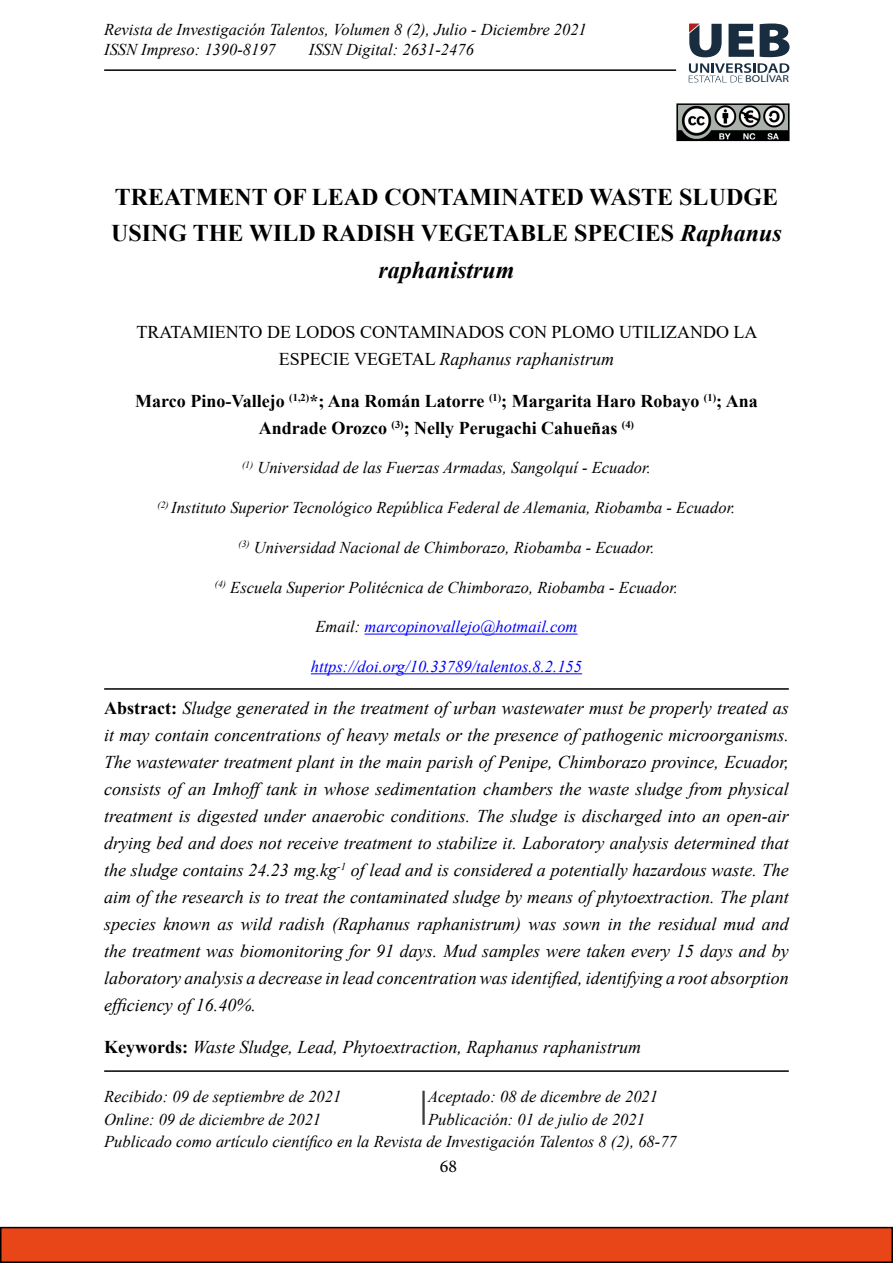
<style>
.page{position:relative;width:893px;height:1263px;background:#fff}
.page>*{position:absolute;margin:0;border:0;box-sizing:border-box;transform-origin:0 0}
.t1{font:700 24px/36px "Times New Roman";color:#000;text-align:center}
.t2{font:italic 18px/27px "Times New Roman";color:#000;text-align:justify}
.t3{font:700 18px/27px "Times New Roman";color:#000;text-align:center}
.t4{font:18px/27px "Times New Roman";color:#000;text-align:center}
.t5{font:18px "Minion Pro";color:#000}
.t6{font:italic 16.5px/19.8px "Times New Roman";color:#000}
.t7{font:italic 16.5px "Times New Roman";color:#00f}
.t8{font:10.05px "Myriad Pro";color:#162d40;scale:1.22 1}
.s1{font-style:italic}
.s2{color:#000}
.s3{font-weight:700;font-style:normal}
</style>
<div class="page">
<hr style="left:104px;top:69px;width:572px;height:2px;background:#000">
<div style="left:1px;top:1227px;width:891px;height:35px;background:#e84619"></div>
<div style="left:0;top:1227px;width:893px;height:36px;border:2px solid #000"></div>
<hr style="left:364px;top:634px;width:213px;height:1px;background:#00f">
<hr style="left:311px;top:673px;width:271px;height:1px;background:#00f">
<svg style="left:729px;top:24px;width:25px;height:33px"></svg>
<svg style="left:760px;top:24px;width:29px;height:33px"></svg>
<svg style="left:689px;top:23px;width:33px;height:34px"></svg>
<svg style="left:689px;top:63px;width:100px;height:19px"></svg>
<hr style="left:104px;top:1070px;width:685px;height:2px;background:#000">
<hr style="left:424px;top:1091px;width:1px;height:34px;background:#000">
<hr style="left:423px;top:1091px;width:1px;height:34px;background:#000">
<img style="left:679px;top:106px;width:107px;height:32px">
<div style="left:676px;top:103px;width:113px;height:38px;border:2px solid #000"></div>
<hr style="left:104px;top:688px;width:685px;height:2px;background:#000">
<p class="t6" style="left:104px;top:19px;width:484px">Revista de Investigación Talentos, Volumen 8 (2), Julio - Diciembre 2021<br>ISSN Impreso: 1390-8197</p>
<p class="t6" style="left:309px;top:39px;width:166px">ISSN Digital: 2631-2476</p>
<p class="t8" style="left:745px;top:73px;width:37px">BOLÍVAR</p>
<h1 class="t1" style="left:111px;top:179px;width:672px">TREATMENT OF LEAD CONTAMINATED WASTE SLUDGE<br>USING THE WILD RADISH VEGETABLE SPECIES <span class="s1">Raphanus raphanistrum</span></h1>
<p class="t4" style="left:136px;top:317px;width:623px">TRATAMIENTO DE LODOS CONTAMINADOS CON PLOMO UTILIZANDO LA<br>ESPECIE VEGETAL <span class="s1">Raphanus raphanistrum</span></p>
<p class="t3" style="left:135px;top:386px;width:624px">Marco Pino-Vallejo <sup>(1,2)</sup>*; Ana Román Latorre <sup>(1)</sup>; Margarita Haro Robayo <sup>(1)</sup>; Ana<br>Andrade Orozco <sup>(3)</sup>; Nelly Perugachi Cahueñas <sup>(4)</sup></p>
<p class="t6" style="left:242px;top:457px;width:410px"><sup>(1)</sup> Universidad de las Fuerzas Armadas, Sangolquí - Ecuador.</p>
<p class="t6" style="left:158px;top:497px;width:579px"><sup>(2)</sup> Instituto Superior Tecnológico República Federal de Alemania, Riobamba - Ecuador.</p>
<p class="t6" style="left:239px;top:537px;width:417px"><sup>(3)</sup> Universidad Nacional de Chimborazo, Riobamba - Ecuador.</p>
<p class="t6" style="left:215px;top:577px;width:465px"><sup>(4)</sup> Escuela Superior Politécnica de Chimborazo, Riobamba - Ecuador.</p>
<p class="t7" style="left:315px;top:615px;width:264px"><span class="s2">Email:</span> marcopinovallejo@hotmail.com</p>
<p class="t7" style="left:311px;top:655px;width:273px">https://doi.org/10.33789/talentos.8.2.155</p>
<p class="t2" style="left:104px;top:694px;width:686px"><span class="s3">Abstract:</span> Sludge generated in the treatment of urban wastewater must be properly treated as it may contain concentrations of heavy metals or the presence of pathogenic microorganisms.<br>The wastewater treatment plant in the main parish of Penipe, Chimborazo province, Ecuador, consists of an Imhofftank in whose sedimentation chambers the waste sludge from physical treatment is digested under anaerobic conditions. The sludge is discharged into an open-air drying bed and does not receive treatment to stabilize it. Laboratory analysis determined that the sludge contains 24.23 mg.kg<sup>-1</sup> of lead and is considered a potentially hazardous waste. The aim of the research is to treat the contaminated sludge by means of phytoextraction. The plant species known as wild radish (Raphanus raphanistrum) was sown in the residual mud and the treatment was biomonitoring for 91 days. Mud samples were taken every 15 days and by laboratory analysis a decrease in lead concentration was identified, identifying a root absorption efficiency of 16.40%.</p>
<p class="t2" style="left:104px;top:1033px;width:538px"><span class="s3">Keywords:</span> Waste Sludge, Lead, Phytoextraction, Raphanus raphanistrum</p>
<p class="t6" style="left:104px;top:1086px;width:239px">Recibido: 09 de septiembre de 2021</p>
<p class="t6" style="left:428px;top:1086px;width:231px">Aceptado: 08 de dicembre de 2021</p>
<p class="t6" style="left:104px;top:1109px;width:219px">Online: 09 de diciembre de 2021</p>
<p class="t6" style="left:104px;top:1107px;width:574px;line-height:22.5px;text-indent:324px">Publicación: 01 de julio de 2021<br>Publicado como artículo científico en la Revista de Investigación Talentos 8 (2), 68-77</p>
<p class="t5" style="left:440px;top:1154px;width:19px">68</p>
</div>
